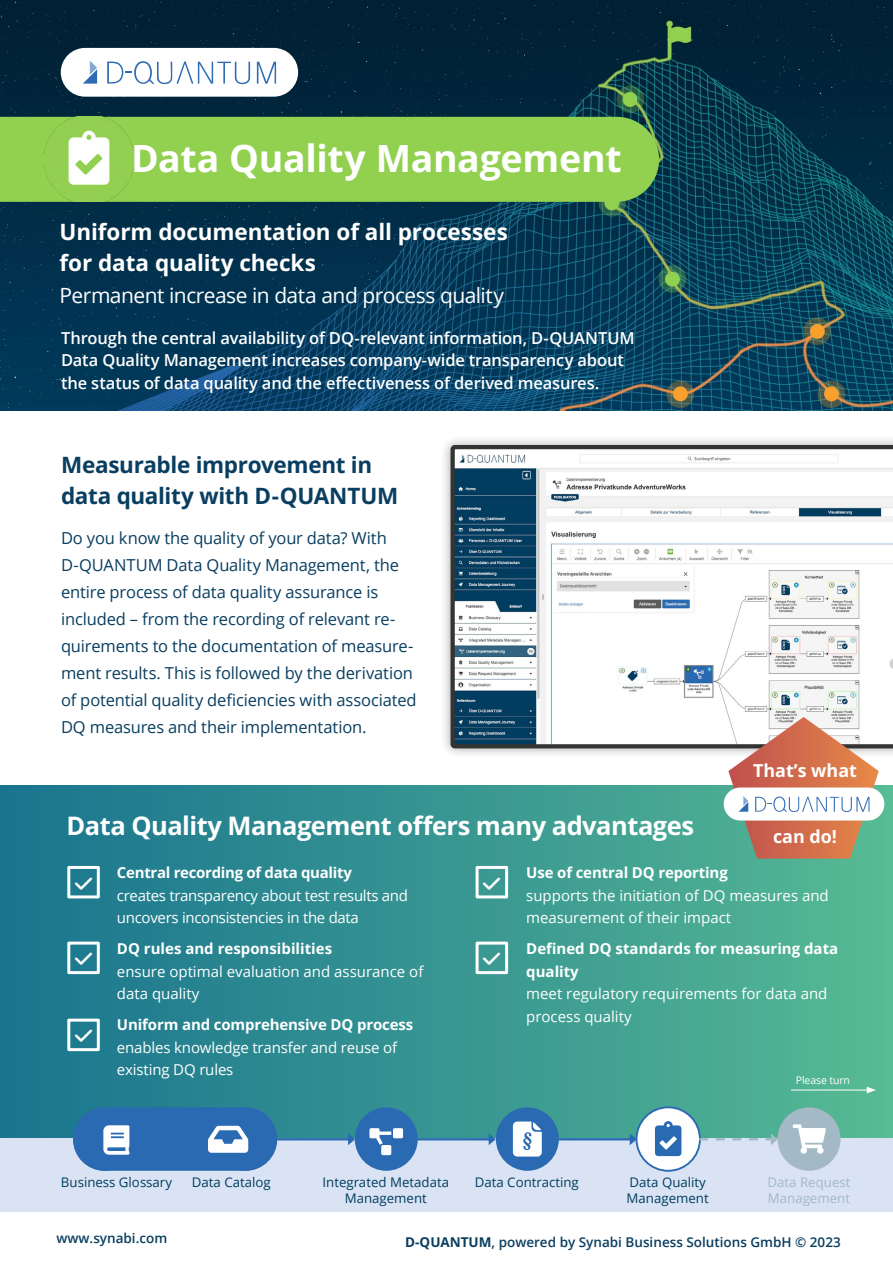
<style>
.page{position:relative;width:893px;height:1263px;background:#fff}
.page>*{position:absolute;margin:0;border:0;box-sizing:border-box;transform-origin:0 0}
.t1{font:700 37.5px "Open Sans";letter-spacing:-.01em;color:#fff}
.t2{font:700 25.5px "Open Sans";letter-spacing:-.02em;color:#fff}
.t3{font:700 22.5px/31.5px "Open Sans";letter-spacing:-.005em;color:#fff}
.t4{font:700 22.5px/31.5px "Open Sans";letter-spacing:-.015em;color:#093e60}
.t5{font:21px "Open Sans";letter-spacing:-.025em;color:#fff}
.t6{font:700 17.85px "Open Sans";color:#fff}
.t7{font:16.5px/27px "Open Sans";letter-spacing:-.01em;color:#093e60}
.t8{font:600 16.5px/22.5px "Open Sans";letter-spacing:-.01em;color:#fff}
.t9{font:15px/22.5px "Open Sans";color:#fff}
.t10{font:700 15px/22.5px "Open Sans";letter-spacing:-.01em;color:#fff}
.t11{font:15px/22.5px "Open Sans";letter-spacing:-.02em;color:#fff}
.t12{font:600 13.5px "Open Sans";color:#093e60}
.t13{font:13.2px/16px "Open Sans";color:#003d60;text-align:center}
.t14{font:13.2px/16px "Open Sans";color:#a3b9c6}
.t15{font:10.5px "Open Sans";letter-spacing:-.01em;color:#fff}
.s1{font-weight:700}
</style>
<div class="page">
<div style="left:0;top:786px;width:893px;height:358px;background:linear-gradient(to right,#19748f,#57b994)"></div>
<div style="left:67px;top:866px;width:33px;height:32px;border:3px solid #fff"></div>
<div style="left:67px;top:941px;width:33px;height:33px;border:3px solid #fff"></div>
<div style="left:67px;top:1018px;width:33px;height:33px;border:3px solid #fff"></div>
<div style="left:476px;top:866px;width:32px;height:32px;border:3px solid #fff"></div>
<div style="left:476px;top:941px;width:32px;height:33px;border:3px solid #fff"></div>
<img style="left:0;top:0;width:893px;height:410px">
<div style="left:61px;top:48px;width:237px;height:49px;background:#fff;border-radius:24px"></div>
<svg style="left:257px;top:62px;width:19px;height:22px"></svg>
<svg style="left:107px;top:61px;width:143px;height:23px"></svg>
<svg style="left:83px;top:61px;width:14px;height:23px"></svg>
<div style="left:0;top:117px;width:659px;height:85px;background:#92d050"></div>
<img style="left:45px;top:117px;width:89px;height:85px">
<hr style="left:791px;top:1090px;width:78px;height:1px;background:#fff">
<svg style="left:867px;top:1087px;width:9px;height:6px"></svg>
<div style="left:440px;top:435px;width:453px;height:324px;background:#000;opacity:.35"></div>
<svg style="left:450px;top:445px;width:443px;height:303px"></svg>
<div style="left:0;top:1138px;width:893px;height:74px;background:#dae3f3"></div>
<div style="left:355px;top:1107px;width:63px;height:64px;background:#2a6ab2;border-radius:50%"></div>
<div style="left:496px;top:1107px;width:63px;height:64px;background:#2a6ab2;border-radius:50%"></div>
<div style="left:636px;top:1107px;width:64px;height:64px;background:#fff;border-radius:50%"></div>
<div style="left:635px;top:1106px;width:66px;height:66px;border:2px solid #2a6ab2;border-radius:50%"></div>
<div style="left:778px;top:1107px;width:62px;height:64px;background:#a3b9c6;border-radius:50%"></div>
<svg style="left:277px;top:1133px;width:78px;height:12px"></svg>
<svg style="left:417px;top:1133px;width:79px;height:12px"></svg>
<svg style="left:558px;top:1133px;width:79px;height:12px"></svg>
<svg style="left:699px;top:1133px;width:79px;height:12px"></svg>
<div style="left:73px;top:1107px;width:204px;height:64px;background:#2a6ab2;border-radius:32px"></div>
<svg style="left:103px;top:1125px;width:26px;height:30px"></svg>
<svg style="left:208px;top:1126px;width:40px;height:27px"></svg>
<svg style="left:793px;top:1124px;width:33px;height:30px"></svg>
<svg style="left:369px;top:1128px;width:34px;height:27px"></svg>
<svg style="left:513px;top:1121px;width:29px;height:35px"></svg>
<svg style="left:655px;top:1121px;width:27px;height:36px"></svg>
<div style="left:724px;top:787px;width:160px;height:33px;background:#fff;border-radius:17px"></div>
<svg style="left:728px;top:717px;width:151px;height:141px"></svg>
<svg style="left:75px;top:877px;width:17px;height:13px"></svg>
<svg style="left:75px;top:953px;width:17px;height:12px"></svg>
<svg style="left:75px;top:1030px;width:17px;height:12px"></svg>
<svg style="left:483px;top:877px;width:17px;height:13px"></svg>
<svg style="left:483px;top:953px;width:17px;height:12px"></svg>
<h1 class="t1" style="left:131px;top:133px;width:492px">Data Quality Management</h1>
<h3 class="t3" style="left:60px;top:215px;width:450px">Uniform documentation of all processes for data quality checks</h3>
<p class="t5" style="left:60px;top:281px;width:446px">Permanent increase in data and process quality</p>
<p class="t8" style="left:61px;top:326px;width:575px">Through the central availability of DQ-relevant information, D-QUANTUM<br>Data Quality Management increases company-wide transparency about the status of data quality and the effectiveness of derived measures.</p>
<h3 class="t4" style="left:61px;top:448px;width:339px">Measurable improvement in data quality with D-QUANTUM</h3>
<p class="t7" style="left:61px;top:524px;width:357px">Do you know the quality of your data? With D-QUANTUM Data Quality Management, the entire process of data quality assurance is included – from the recording of relevant re&shy;quirements to the documentation of measure&shy;ment results. This is followed by the derivation of potential quality deficiencies with associated DQ measures and their implementation.</p>
<h2 class="t2" style="left:67px;top:808px;width:629px">Data Quality Management offers many advantages</h2>
<p class="t6" style="left:753px;top:758px;width:105px">That’s what</p>
<p class="t6" style="left:773px;top:824px;width:65px">can do!</p>
<p class="t10" style="left:117px;top:861px;width:236px">Central recording of data quality</p>
<p class="t11" style="left:117px;top:883px;width:293px">creates transparency about test results and uncovers inconsistencies in the data</p>
<p class="t10" style="left:117px;top:937px;width:217px">DQ rules and responsibilities</p>
<p class="t9" style="left:117px;top:959px;width:308px">ensure optimal evaluation and assurance of data quality</p>
<p class="t10" style="left:117px;top:1013px;width:298px">Uniform and comprehensive DQ process</p>
<p class="t9" style="left:117px;top:1035px;width:282px">enables knowledge transfer and reuse of existing DQ rules</p>
<p class="t10" style="left:526px;top:861px;width:203px">Use of central DQ reporting</p>
<p class="t9" style="left:526px;top:883px;width:304px">supports the initiation of DQ measures and measurement of their impact</p>
<p class="t10" style="left:526px;top:937px;width:313px">Defined DQ standards for measuring data quality</p>
<p class="t9" style="left:526px;top:982px;width:303px">meet regulatory requirements for data and process quality</p>
<p class="t15" style="left:796px;top:1073px;width:56px">Please turn</p>
<p class="t13" style="left:61px;top:1174px;width:113px">Business Glossary</p>
<p class="t13" style="left:192px;top:1174px;width:80px">Data Catalog</p>
<p class="t13" style="left:323px;top:1174px;width:128px">Integrated Metadata<br>Management</p>
<p class="t13" style="left:475px;top:1174px;width:106px">Data Contracting</p>
<p class="t13" style="left:627px;top:1174px;width:84px;text-align:left">Data Quality<br>Management</p>
<p class="t14" style="left:767px;top:1174px;width:84px">Data Request<br>Management</p>
<p class="t12" style="left:57px;top:1229px;width:112px">www.synabi.com</p>
<p class="t12" style="left:405px;top:1233px;width:437px"><span class="s1">D-QUANTUM</span>, powered by Synabi Business Solutions GmbH © 2023</p>
</div>
